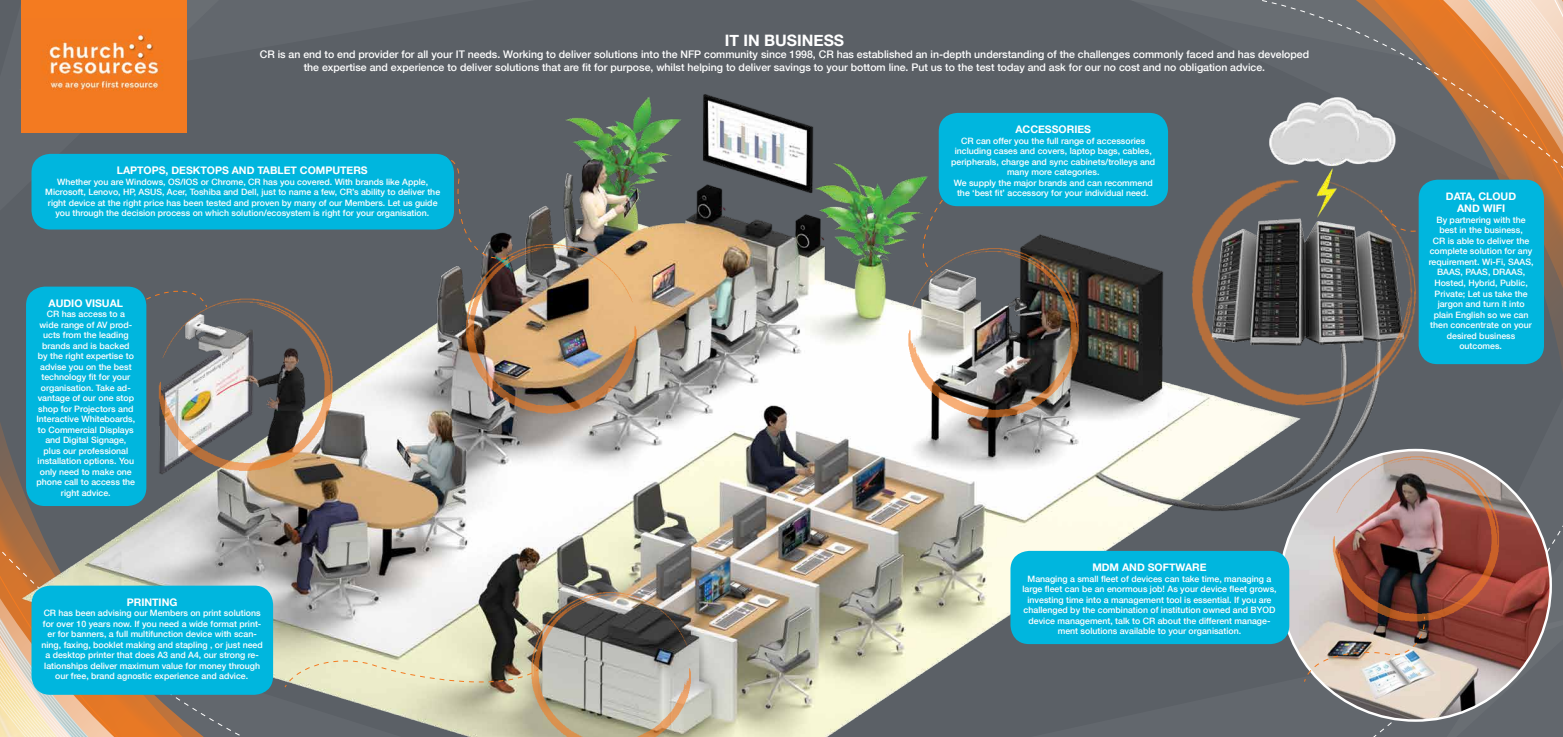
<style>
.page{position:relative;width:1563px;height:737px;background:#fff}
.page>*{position:absolute;margin:0;border:0;box-sizing:border-box;transform-origin:0 0}
.t1{font:700 15.75px "Helvetica Neue";color:#fff}
.t2{font:500 10.5px/12.6px "Helvetica Neue";color:#fff;text-align:center}
.t3{font:700 10.5px/12.6px "Helvetica Neue";color:#fff;text-align:center}
.t4{font:500 8.75px/10.5px "Helvetica Neue";color:#fff;text-align:center}
</style>
<div class="page">
<div style="left:18px;top:0;width:585px;height:24px;background:#62676d"></div>
<div style="left:1544px;top:431px;width:19px;height:306px;background:#62676d"></div>
<img style="left:0;top:24px;width:1544px;height:713px">
<img style="left:1280px;top:450px;width:270px;height:270px;border-radius:135px">
<img style="left:521px;top:564px;width:190px;height:173px">
<img style="left:886px;top:369px;width:205px;height:84px">
<img style="left:1132px;top:369px;width:333px;height:63px">
<img style="left:1312px;top:428px;width:198px;height:227px">
<img style="left:137px;top:268px;width:207px;height:238px">
<img style="left:454px;top:215px;width:204px;height:234px">
<svg style="left:393px;top:149px;width:122px;height:116px;background:#595d62"></svg>
<svg style="left:284px;top:656px;width:255px;height:35px;background:#d5d0af"></svg>
<svg style="left:101px;top:285px;width:107px;height:36px;background:#616468"></svg>
<svg style="left:841px;top:0;width:722px;height:369px;background:#726e67"></svg>
<img style="left:1303px;top:616px;width:122px;height:66px">
<img style="left:22px;top:17px;width:164px;height:116px">
<div style="left:22px;top:0;width:164px;height:17px;background:#f47b20"></div>
<div style="left:32px;top:154px;width:422px;height:75px;background:#00b6de;border-radius:19px"></div>
<div style="left:32px;top:585px;width:241px;height:109px;background:#00b6de;border-radius:19px"></div>
<div style="left:26px;top:286px;width:120px;height:220px;background:#00b6de;border-radius:19px"></div>
<div style="left:939px;top:113px;width:229px;height:93px;background:#00b6de;border-radius:19px"></div>
<div style="left:1418px;top:180px;width:126px;height:184px;background:#00b6de;border-radius:19px"></div>
<div style="left:1010px;top:551px;width:279px;height:93px;background:#00b6de;border-radius:19px"></div>
<h1 class="t1" style="left:725px;top:30px;width:121px">IT IN BUSINESS</h1>
<p class="t2" style="left:260px;top:48px;width:1051px">CR is an end to end provider for all your IT needs. Working to deliver solutions into the NFP community since 1998, CR has established an in-depth understanding of the challenges commonly faced and has developed the expertise and experience to deliver solutions that are fit for purpose, whilst helping to deliver savings to your bottom line. Put us to the test today and ask for our no cost and no obligation advice.</p>
<p class="t3" style="left:117px;top:164px;width:252px">LAPTOPS, DESKTOPS AND TABLET COMPUTERS</p>
<p class="t4" style="left:45px;top:176px;width:396px">Whether you are Windows, OS/IOS or Chrome, CR has you covered. With brands like Apple, Microsoft, Lenovo, HP, ASUS, Acer, Toshiba and Dell, just to name a few, CR’s ability to deliver the right device at the right price has been tested and proven by many of our Members. Let us guide you through the decision process on which solution/ecosystem is right for your organisation.</p>
<p class="t3" style="left:49px;top:296px;width:76px">AUDIO VISUAL</p>
<p class="t4" style="left:36px;top:309px;width:100px">CR has access to a wide range of AV prod&shy;ucts from the leading brands and is backed by the right expertise to advise you on the best technology fit for your organisation. Take ad&shy;vantage of our one stop shop for Projectors and<br>Interactive Whiteboards, to Commercial Displays and Digital Signage, plus our professional installation options. You only need to make one phone call to access the right advice.</p>
<p class="t3" style="left:127px;top:595px;width:52px">PRINTING</p>
<p class="t4" style="left:41px;top:608px;width:223px">CR has been advising our Members on print solutions for over 10 years now. If you need a wide format print&shy;er for banners, a full multifunction device with scan&shy;ning, faxing, booklet making and stapling , or just need a desktop printer that does A3 and A4, our strong re&shy;lationships deliver maximum value for money through our free, brand agnostic experience and advice.</p>
<p class="t3" style="left:1015px;top:123px;width:77px">ACCESSORIES</p>
<p class="t4" style="left:951px;top:135px;width:205px">CR can offer you the full range of accessories including cases and covers, laptop bags, cables, peripherals, charge and sync cabinets/trolleys and many more categories.<br>We supply the major brands and can recommend the ‘best fit’ accessory for your individual need.</p>
<p class="t3" style="left:1092px;top:561px;width:116px">MDM AND SOFTWARE</p>
<p class="t4" style="left:1022px;top:573px;width:256px">Managing a small fleet of devices can take time, managing a large fleet can be an enormous job! As your device fleet grows, investing time into a management tool is essential. If you are challenged by the combination of institution owned and BYOD device management, talk to CR about the different manage&shy;ment solutions available to your organisation.</p>
<p class="t3" style="left:1446px;top:189px;width:72px">DATA, CLOUD<br>AND WIFI</p>
<p class="t4" style="left:1428px;top:214px;width:106px">By partnering with the best in the business,<br>CR is able to deliver the complete solution for any requirement. Wi-Fi, SAAS,<br>BAAS, PAAS, DRAAS,<br>Hosted, Hybrid, Public,<br>Private; Let us take the jargon and turn it into plain English so we can then concentrate on your desired business outcomes.</p>
</div>
